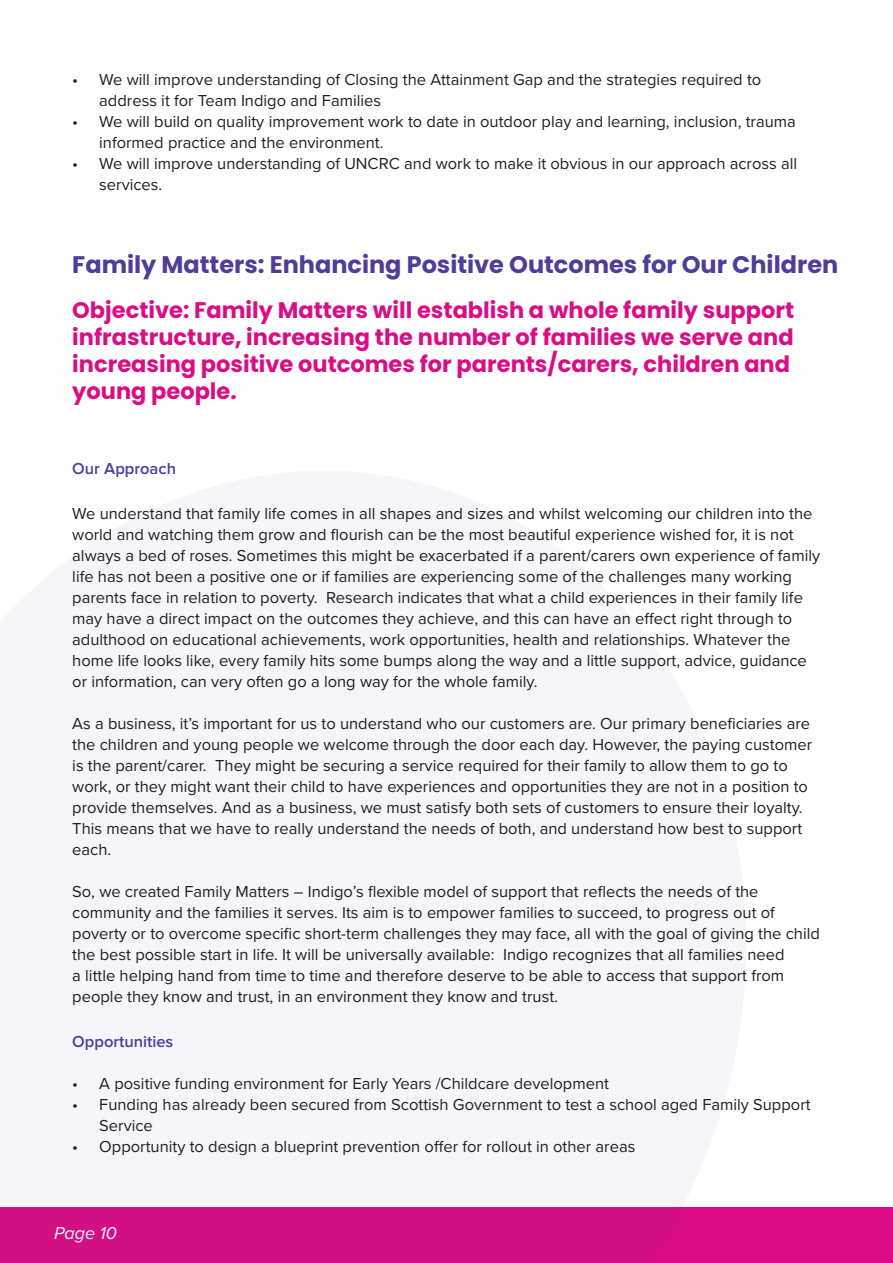
<style>
.page{position:relative;width:893px;height:1263px;background:#fff}
.page>*{position:absolute;margin:0;border:0;box-sizing:border-box;transform-origin:0 0}
.t1{font:700 24px "Poppins";color:#4f3d99}
.t2{font:700 22.5px/27px "Poppins";color:#da0d86}
.t3{font:italic 18px "Proxima Nova";color:#fff}
.t4{font:16.5px/21px "Proxima Nova";color:#231f20}
.t5{font:600 16.5px "Proxima Nova";color:#4f3d99}
</style>
<div class="page">
<div style="left:0;top:1208px;width:893px;height:55px;background:#d30f86"></div>
<p class="t4" style="left:99px;top:69px;width:664px;text-indent:-27px">• We will improve understanding of Closing the Attainment Gap and the strategies required to address it for Team Indigo and Families</p>
<p class="t4" style="left:99px;top:111px;width:698px;text-indent:-27px">• We will build on quality improvement work to date in outdoor play and learning, inclusion, trauma informed practice and the environment.</p>
<p class="t4" style="left:99px;top:153px;width:699px;text-indent:-27px">• We will improve understanding of UNCRC and work to make it obvious in our approach across all services.</p>
<h1 class="t1" style="left:72px;top:250px;width:767px">Family Matters: Enhancing Positive Outcomes for Our Children</h1>
<h2 class="t2" style="left:72px;top:296px;width:723px">Objective: Family Matters will establish a whole family support infrastructure, increasing the number of families we serve and increasing positive outcomes for parents/carers, children and young people.</h2>
<p class="t5" style="left:72px;top:461px;width:105px">Our Approach</p>
<p class="t4" style="left:72px;top:502px;width:749px">We understand that family life comes in all shapes and sizes and whilst welcoming our children into the world and watching them grow and flourish can be the most beautiful experience wished for, it is not always a bed of roses. Sometimes this might be exacerbated if a parent/carers own experience of family life has not been a positive one or if families are experiencing some of the challenges many working parents face in relation to poverty. Research indicates that what a child experiences in their family life may have a direct impact on the outcomes they achieve, and this can have an effect right through to adulthood on educational achievements, work opportunities, health and relationships. Whatever the home life looks like, every family hits some bumps along the way and a little support, advice, guidance or information, can very often go a long way for the whole family.</p>
<p class="t4" style="left:72px;top:712px;width:741px">As a business, it’s important for us to understand who our customers are. Our primary beneficiaries are the children and young people we welcome through the door each day. However, the paying customer is the parent/carer. They might be securing a service required for their family to allow them to go to work, or they might want their child to have experiences and opportunities they are not in a position to provide themselves. And as a business, we must satisfy both sets of customers to ensure their loyalty.<br>This means that we have to really understand the needs of both, and understand how best to support each.</p>
<p class="t4" style="left:72px;top:880px;width:749px">So, we created Family Matters – Indigo’s flexible model of support that reflects the needs of the community and the families it serves. Its aim is to empower families to succeed, to progress out of poverty or to overcome specific short-term challenges they may face, all with the goal of giving the child the best possible start in life. It will be universally available: Indigo recognizes that all families need<br>a little helping hand from time to time and therefore deserve to be able to access that support from people they know and trust, in an environment they know and trust.</p>
<p class="t5" style="left:72px;top:1034px;width:103px">Opportunities</p>
<p class="t4" style="left:72px;top:1072px;width:538px">• A positive funding environment for Early Years /Childcare development</p>
<p class="t4" style="left:99px;top:1093px;width:713px;text-indent:-27px">• Funding has already been secured from Scottish Government to test a school aged Family Support<br>Service</p>
<p class="t4" style="left:72px;top:1135px;width:565px">• Opportunity to design a blueprint prevention offer for rollout in other areas</p>
<p class="t3" style="left:54px;top:1220px;width:64px">Page 10</p>
</div>
